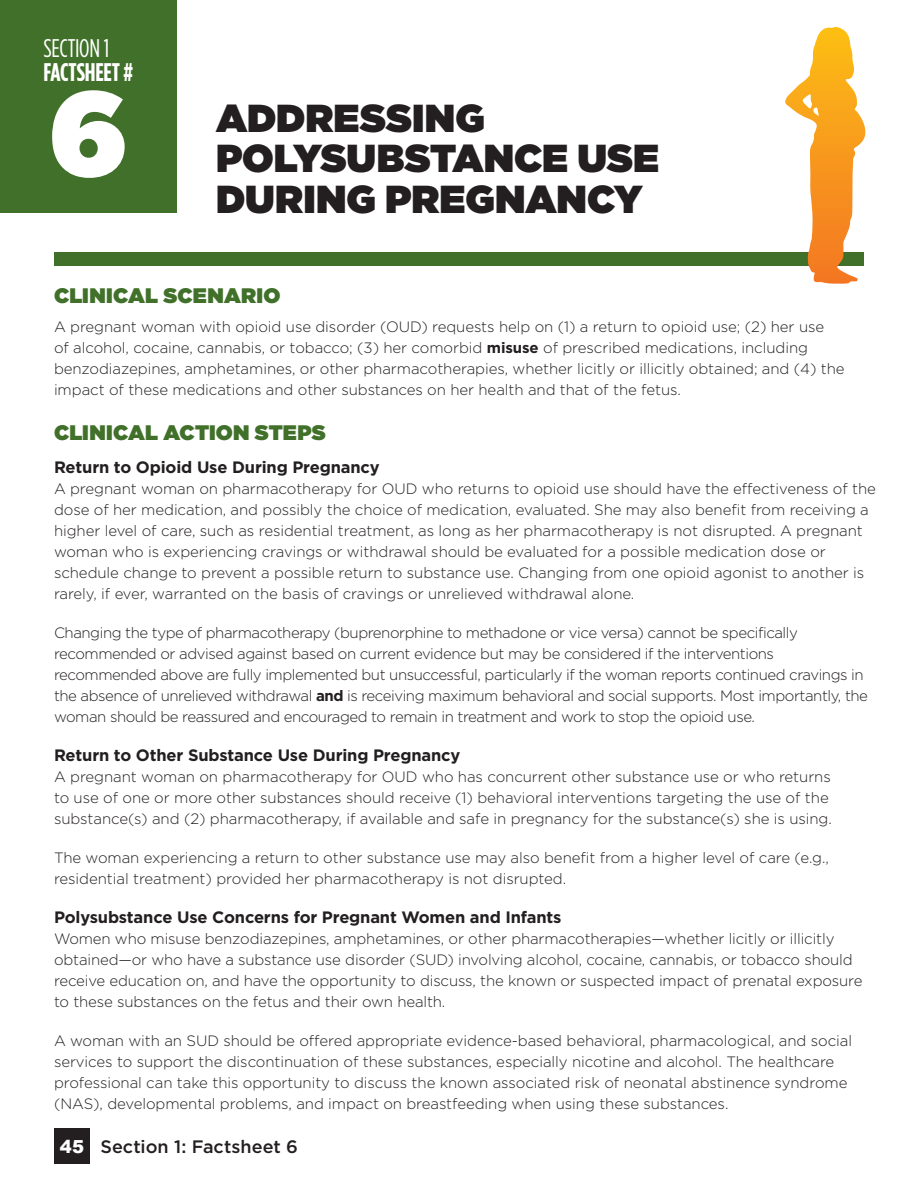
<style>
.page{position:relative;width:918px;height:1188px;background:#fff}
.page>*{position:absolute;margin:0;border:0;box-sizing:border-box;transform-origin:0 0}
.t1{font:120px "Gotham Ultra";color:#fff}
.t2{font:39px/40.5px "Gotham Ultra";color:#231f20}
.t3{font:700 25.5px/24px "Gotham Condensed";letter-spacing:-.01em;color:#fff}
.t4{font:21px "Gotham Ultra";letter-spacing:.01em;color:#407029}
.t5{font:500 18px "Gotham";color:#231f20}
.t6{font:700 16.5px "Gotham";letter-spacing:-.01em;color:#231f20}
.t7{font:300 15px/21px "Gotham";letter-spacing:-.005em;color:#231f20}
.t8{font:300 15px/21px "Gotham";letter-spacing:-.03em;color:#231f20}
.s1{font-weight:400}
.s2{font-weight:700}
.s3{font-family:"Arial";font-weight:900;color:#fff}
</style>
<div class="page">
<div style="left:0;top:0;width:177px;height:213px;background:#407029"></div>
<div style="left:54px;top:252px;width:810px;height:14px;background:#407029"></div>
<svg style="left:785px;top:27px;width:81px;height:257px"></svg>
<div style="left:54px;top:1128px;width:36px;height:36px;background:#231f20"></div>
<h3 class="t3" style="left:44px;top:35px;width:91px"><span class="s1">SECTION 1<br></span>FACTSHEET #</h3>
<h3 class="t1" style="left:49px;top:64px;width:81px">6</h3>
<h3 class="t2" style="left:216px;top:97px;width:445px">ADDRESSING<br>POLYSUBSTANCE USE<br>DURING PREGNANCY</h3>
<h4 class="t4" style="left:54px;top:284px;width:228px">CLINICAL SCENARIO</h4>
<p class="t7" style="left:54px;top:316px;width:792px">A pregnant woman with opioid use disorder (OUD) requests help on (1) a return to opioid use; (2) her use<br>of alcohol, cocaine, cannabis, or tobacco; (3) her comorbid <span class="s2">misuse</span> of prescribed medications, including benzodiazepines, amphetamines, or other pharmacotherapies, whether licitly or illicitly obtained; and (4) the impact of these medications and other substances on her health and that of the fetus.</p>
<h4 class="t4" style="left:54px;top:420px;width:273px">CLINICAL ACTION STEPS</h4>
<h5 class="t6" style="left:54px;top:457px;width:327px">Return to Opioid Use During Pregnancy</h5>
<p class="t7" style="left:54px;top:478px;width:824px">A pregnant woman on pharmacotherapy for OUD who returns to opioid use should have the effectiveness of the dose of her medication, and possibly the choice of medication, evaluated. She may also benefit from receiving a higher level of care, such as residential treatment, as long as her pharmacotherapy is not disrupted. A pregnant woman who is experiencing cravings or withdrawal should be evaluated for a possible medication dose or schedule change to prevent a possible return to substance use. Changing from one opioid agonist to another is rarely, if ever, warranted on the basis of cravings or unrelieved withdrawal alone.</p>
<p class="t8" style="left:54px;top:622px;width:816px">Changing the type of pharmacotherapy (buprenorphine to methadone or vice versa) cannot be specifically recommended or advised against based on current evidence but may be considered if the interventions recommended above are fully implemented but unsuccessful, particularly if the woman reports continued cravings in the absence of unrelieved withdrawal <span class="s2">and</span> is receiving maximum behavioral and social supports. Most importantly, the woman should be reassured and encouraged to remain in treatment and work to stop the opioid use.</p>
<h5 class="t6" style="left:54px;top:745px;width:408px">Return to Other Substance Use During Pregnancy</h5>
<p class="t7" style="left:54px;top:766px;width:779px">A pregnant woman on pharmacotherapy for OUD who has concurrent other substance use or who returns to use of one or more other substances should receive (1) behavioral interventions targeting the use of the substance(s) and (2) pharmacotherapy, if available and safe in pregnancy for the substance(s) she is using.</p>
<p class="t7" style="left:54px;top:847px;width:776px">The woman experiencing a return to other substance use may also benefit from a higher level of care (e.g., residential treatment) provided her pharmacotherapy is not disrupted.</p>
<h5 class="t6" style="left:54px;top:907px;width:509px">Polysubstance Use Concerns for Pregnant Women and Infants</h5>
<p class="t7" style="left:54px;top:928px;width:810px">Women who misuse benzodiazepines, amphetamines, or other pharmacotherapies—whether licitly or illicitly obtained—or who have a substance use disorder (SUD) involving alcohol, cocaine, cannabis, or tobacco should receive education on, and have the opportunity to discuss, the known or suspected impact of prenatal exposure to these substances on the fetus and their own health.</p>
<p class="t7" style="left:54px;top:1030px;width:800px">A woman with an SUD should be offered appropriate evidence-based behavioral, pharmacological, and social services to support the discontinuation of these substances, especially nicotine and alcohol. The healthcare professional can take this opportunity to discuss the known associated risk of neonatal abstinence syndrome (NAS), developmental problems, and impact on breastfeeding when using these substances.</p>
<p class="t5" style="left:60px;top:1136px;width:239px"><span class="s3">45</span> Section 1: Factsheet 6</p>
</div>
